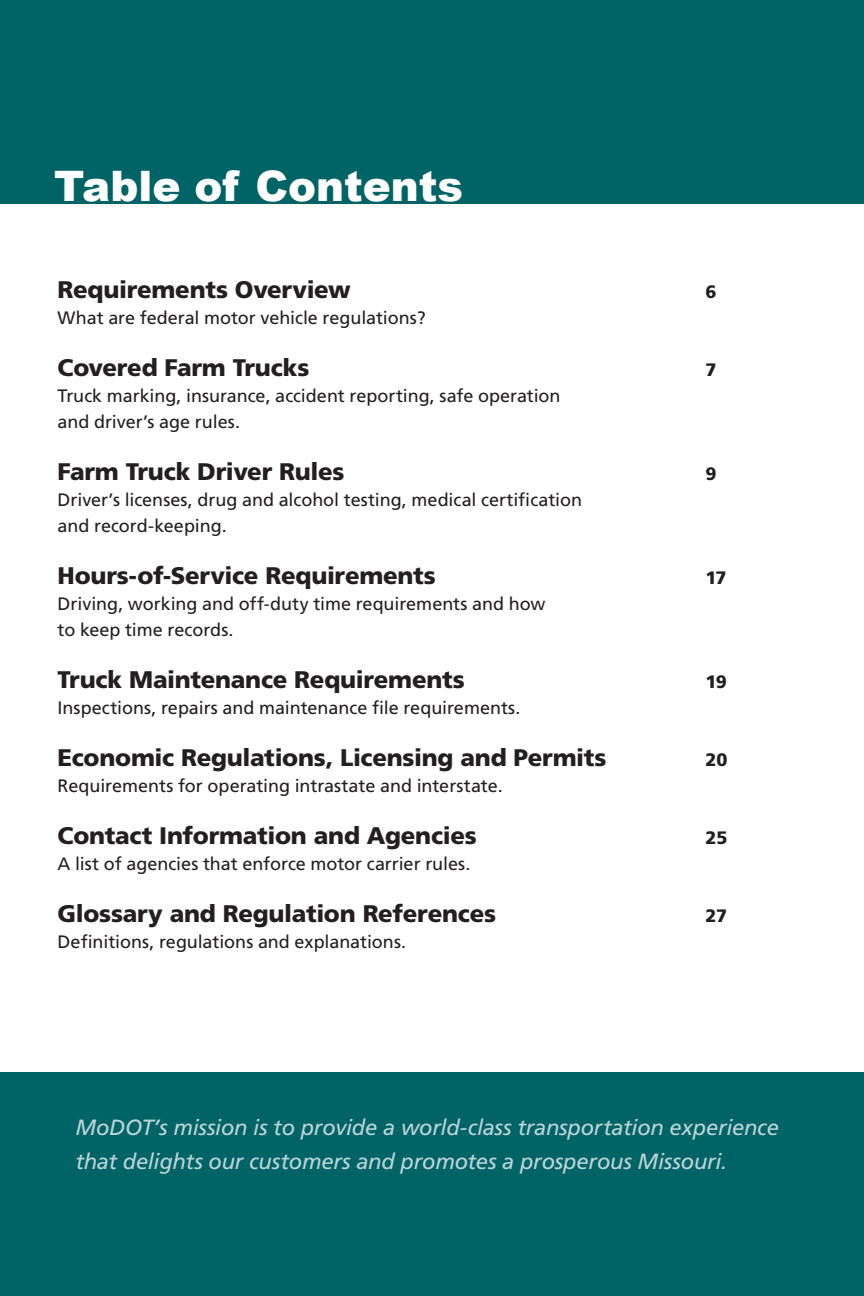
<style>
.page{position:relative;width:864px;height:1296px;background:#fff}
.page>*{position:absolute;margin:0;border:0;box-sizing:border-box;transform-origin:0 0}
.t1{font:900 42px "Arial";color:#fff}
.Body_Copy{font:900 24px "Frutiger";letter-spacing:-.01em;color:#231f20}
.t2{font:italic 22px/34px "Frutiger";letter-spacing:-.01em;color:#bdd4d7}
.Body_Copy-2{font:18px "Frutiger";letter-spacing:-.005em;color:#231f20}
.Body_Copy-3{font:900 18px "Frutiger";letter-spacing:-.025em;color:#231f20}
</style>
<div class="page">
<div style="left:0;top:0;width:864px;height:203px;background:#006467"></div>
<div style="left:0;top:1072px;width:864px;height:224px;background:#006467"></div>
<p class="t1" style="left:54px;top:156px;width:411px">Table of Contents</p>
<p class="Body_Copy" style="left:58px;top:275px;width:295px">Requirements Overview</p>
<p class="Body_Copy-3" style="left:706px;top:281px;width:13px">6</p>
<p class="Body_Copy-2" style="left:58px;top:307px;width:370px">What are federal motor vehicle regulations?</p>
<p class="Body_Copy" style="left:58px;top:353px;width:253px">Covered Farm Trucks</p>
<p class="Body_Copy-3" style="left:706px;top:359px;width:13px">7</p>
<p class="Body_Copy-2" style="left:58px;top:385px;width:505px">Truck marking, insurance, accident reporting, safe operation</p>
<p class="Body_Copy-2" style="left:58px;top:411px;width:184px">and driver’s age rules.</p>
<p class="Body_Copy" style="left:58px;top:457px;width:288px">Farm Truck Driver Rules</p>
<p class="Body_Copy-3" style="left:706px;top:463px;width:13px">9</p>
<p class="Body_Copy-2" style="left:58px;top:489px;width:526px">Driver’s licenses, drug and alcohol testing, medical certification</p>
<p class="Body_Copy-2" style="left:58px;top:515px;width:171px">and record-keeping.</p>
<p class="Body_Copy" style="left:58px;top:561px;width:380px">Hours-of-Service Requirements</p>
<p class="Body_Copy-3" style="left:706px;top:567px;width:23px">17</p>
<p class="Body_Copy-2" style="left:58px;top:593px;width:490px">Driving, working and off-duty time requirements and how</p>
<p class="Body_Copy-2" style="left:58px;top:619px;width:178px">to keep time records.</p>
<p class="Body_Copy" style="left:58px;top:665px;width:409px">Truck Maintenance Requirements</p>
<p class="Body_Copy-3" style="left:706px;top:671px;width:23px">19</p>
<p class="Body_Copy-2" style="left:58px;top:697px;width:464px">Inspections, repairs and maintenance file requirements.</p>
<p class="Body_Copy" style="left:58px;top:743px;width:550px">Economic Regulations, Licensing and Permits</p>
<p class="Body_Copy-3" style="left:706px;top:749px;width:23px">20</p>
<p class="Body_Copy-2" style="left:58px;top:775px;width:447px">Requirements for operating intrastate and interstate.</p>
<p class="Body_Copy" style="left:58px;top:821px;width:421px">Contact Information and Agencies</p>
<p class="Body_Copy-3" style="left:706px;top:827px;width:23px">25</p>
<p class="Body_Copy-2" style="left:58px;top:853px;width:414px">A list of agencies that enforce motor carrier rules.</p>
<p class="Body_Copy" style="left:58px;top:899px;width:440px">Glossary and Regulation References</p>
<p class="Body_Copy-3" style="left:706px;top:905px;width:23px">27</p>
<p class="Body_Copy-2" style="left:58px;top:931px;width:350px">Definitions, regulations and explanations.</p>
<p class="t2" style="left:75px;top:1110px;width:705px">MoDOT’s mission is to provide a world-class transportation experience that delights our customers and promotes a prosperous Missouri.</p>
</div>
